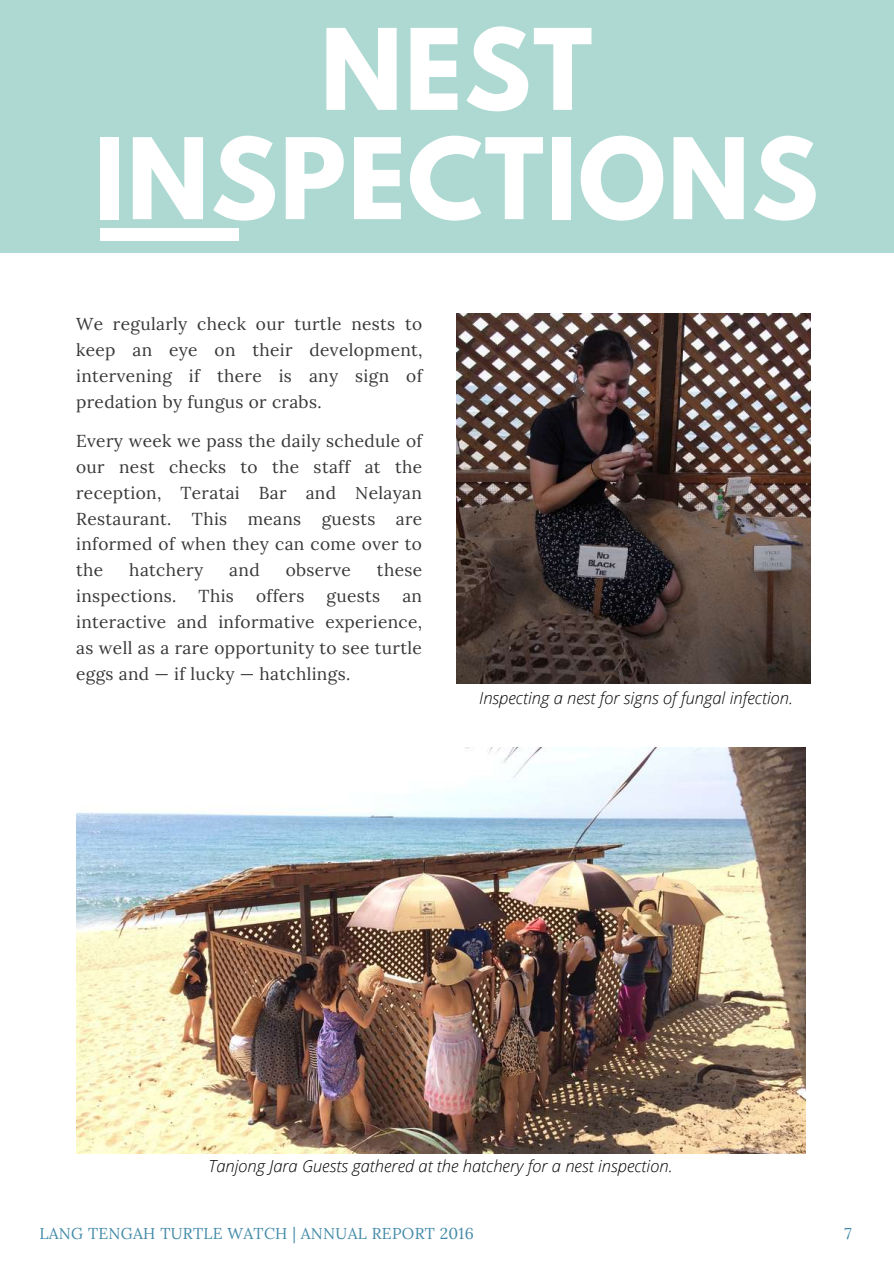
<style>
.page{position:relative;width:894px;height:1264px;background:#fff}
.page>*{position:absolute;margin:0;border:0;box-sizing:border-box;transform-origin:0 0}
.t1{font:700 99.3px/109.2px "League Spartan";letter-spacing:.02em;color:#fff;text-align:center}
.t2{font:17.25px/26px "Lora";letter-spacing:.02em;color:#383838;text-align:justify}
.t3{font:italic 300 16.5px "Open Sans";color:#000}
.t4{font:15.75px "Lora";letter-spacing:.02em;color:#458ba9}
</style>
<div class="page">
<div style="left:0;top:0;width:893px;height:252px;background:#add9d2"></div>
<div style="left:100px;top:228px;width:139px;height:13px;background:#fff"></div>
<img style="left:456px;top:314px;width:354px;height:369px">
<img style="left:76px;top:747px;width:729px;height:406px">
<h1 class="t1" style="left:94px;top:28px;width:725px">NEST<br>INSPECTIONS</h1>
<p class="t2" style="left:76px;top:311px;width:348px">We regularly check our turtle nests to keep an eye on their development, intervening if there is any sign of predation by fungus or crabs.</p>
<p class="t2" style="left:76px;top:427px;width:347px">Every week we pass the daily schedule of our nest checks to the staff at the reception, Teratai Bar and Nelayan Restaurant. This means guests are informed of when they can come over to the</p>
<p class="t2" style="left:129px;top:557px;width:75px">hatchery</p>
<p class="t2" style="left:229px;top:557px;width:32px">and</p>
<p class="t2" style="left:286px;top:557px;width:67px">observe</p>
<p class="t2" style="left:377px;top:557px;width:47px">these</p>
<p class="t2" style="left:76px;top:583px;width:102px">inspections.</p>
<p class="t2" style="left:198px;top:583px;width:37px">This</p>
<p class="t2" style="left:256px;top:583px;width:50px">offers</p>
<p class="t2" style="left:326px;top:583px;width:55px">guests</p>
<p class="t2" style="left:76px;top:583px;width:347px;text-indent:326px">an interactive and informative experience, as well as a rare opportunity to see turtle eggs and — if lucky — hatchlings.</p>
<p class="t3" style="left:479px;top:686px;width:315px">Inspecting a nest for signs of fungal infection.</p>
<p class="t3" style="left:208px;top:1154px;width:465px">Tanjong Jara Guests gathered at the hatchery for a nest inspection.</p>
<p class="t4" style="left:39px;top:1222px;width:436px">LANG TENGAH TURTLE WATCH | ANNUAL REPORT 2016</p>
<p class="t4" style="left:844px;top:1222px;width:9px">7</p>
</div>
